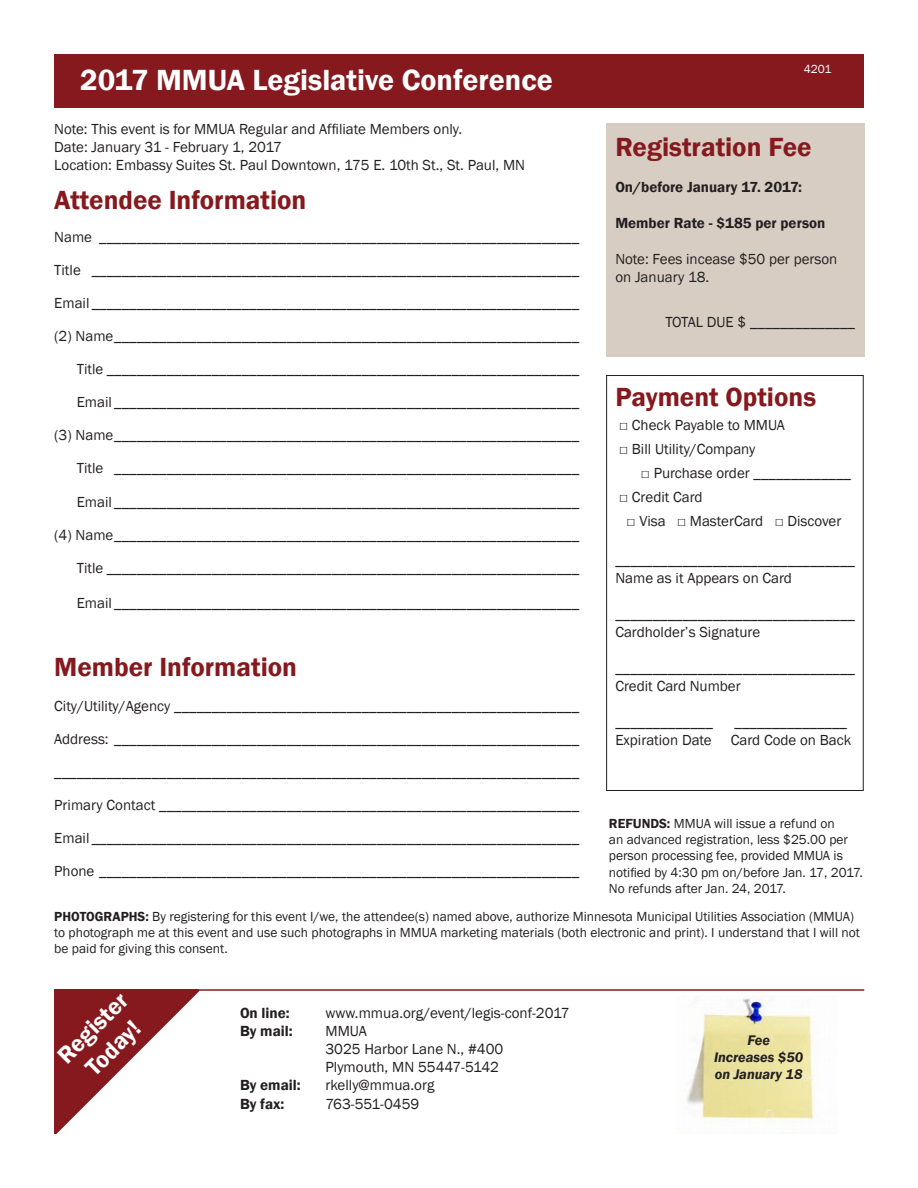
<style>
.page{position:relative;width:918px;height:1188px;background:#fff}
.page>*{position:absolute;margin:0;border:0;box-sizing:border-box;transform-origin:0 0}
.t1{font:600 30px "Franklin Gothic";color:#fff}
.t2{font:600 27px "Franklin Gothic";color:#86191e}
.t3{font:600 24px "Franklin Gothic";color:#fff}
.Form_Text{font:15px/18px "Franklin Gothic";color:#231f20}
.t4{font:600 15px "Franklin Gothic";color:#231f20}
.t5{font:italic 600 14.25px/17.1px "Franklin Gothic";color:#231f20}
.t6{font:13.5px/16.2px "Franklin Gothic";color:#231f20}
.t7{font:12px "Franklin Gothic";color:#fff}
.s1{font-weight:600}
</style>
<div class="page">
<div style="left:54px;top:54px;width:810px;height:54px;background:#86191e"></div>
<div style="left:606px;top:123px;width:258px;height:233px;background:#d7cdc3"></div>
<img style="left:680px;top:997px;width:136px;height:137px">
<svg style="left:54px;top:991px;width:145px;height:143px"></svg>
<hr style="left:54px;top:989px;width:810px;height:2px;background:#86191e">
<div style="left:606px;top:375px;width:258px;height:416px;border:1px solid #231f20"></div>
<p class="t1" style="left:80px;top:62px;width:474px">2017 MMUA Legislative Conference</p>
<p class="t7" style="left:804px;top:62px;width:29px">4201</p>
<p class="Form_Text" style="left:54px;top:120px;width:410px">Note: This event is for MMUA Regular and Affiliate Members only.</p>
<p class="Form_Text" style="left:54px;top:138px;width:229px">Date: January 31 - February 1, 2017</p>
<p class="Form_Text" style="left:54px;top:156px;width:472px">Location: Embassy Suites St. Paul Downtown, 175 E. 10th St., St. Paul, MN</p>
<p class="t2" style="left:615px;top:130px;width:198px">Registration Fee</p>
<p class="t4" style="left:615px;top:177px;width:188px">On/before January 17. 2017:</p>
<p class="t4" style="left:615px;top:213px;width:212px">Member Rate - $185 per person</p>
<p class="Form_Text" style="left:615px;top:250px;width:224px">Note: Fees incease $50 per person on January 18.</p>
<p class="Form_Text" style="left:665px;top:313px;width:191px">TOTAL DUE $ ______________</p>
<p class="t2" style="left:54px;top:183px;width:254px">Attendee Information</p>
<p class="Form_Text" style="left:54px;top:228px;width:526px">Name ________________________________________________________________</p>
<p class="Form_Text" style="left:54px;top:261px;width:526px">Title _________________________________________________________________</p>
<p class="Form_Text" style="left:54px;top:294px;width:527px">Email _________________________________________________________________</p>
<p class="Form_Text" style="left:54px;top:327px;width:526px">(2) Name______________________________________________________________</p>
<p class="Form_Text" style="left:77px;top:360px;width:504px">Title _______________________________________________________________</p>
<p class="Form_Text" style="left:77px;top:393px;width:504px">Email ______________________________________________________________</p>
<p class="Form_Text" style="left:54px;top:426px;width:526px">(3) Name______________________________________________________________</p>
<p class="Form_Text" style="left:77px;top:459px;width:504px">Title ______________________________________________________________</p>
<p class="Form_Text" style="left:77px;top:494px;width:504px">Email ______________________________________________________________</p>
<p class="Form_Text" style="left:54px;top:527px;width:526px">(4) Name______________________________________________________________</p>
<p class="Form_Text" style="left:77px;top:560px;width:504px">Title _______________________________________________________________</p>
<p class="Form_Text" style="left:77px;top:594px;width:504px">Email ______________________________________________________________</p>
<p class="t2" style="left:615px;top:380px;width:202px">Payment Options</p>
<p class="Form_Text" style="left:619px;top:416px;width:167px">□ Check Payable to MMUA</p>
<p class="Form_Text" style="left:619px;top:440px;width:138px">□ Bill Utility/Company</p>
<p class="Form_Text" style="left:641px;top:464px;width:212px">□ Purchase order _____________</p>
<p class="Form_Text" style="left:619px;top:488px;width:85px">□ Credit Card</p>
<p class="Form_Text" style="left:627px;top:512px;width:216px">□ Visa □ MasterCard □ Discover</p>
<p class="Form_Text" style="left:615px;top:551px;width:241px">________________________________</p>
<p class="Form_Text" style="left:615px;top:569px;width:178px">Name as it Appears on Card</p>
<p class="Form_Text" style="left:615px;top:605px;width:241px">________________________________</p>
<p class="Form_Text" style="left:615px;top:623px;width:146px">Cardholder’s Signature</p>
<p class="Form_Text" style="left:615px;top:659px;width:241px">________________________________</p>
<p class="Form_Text" style="left:615px;top:677px;width:127px">Credit Card Number</p>
<p class="Form_Text" style="left:615px;top:713px;width:99px">_____________</p>
<p class="Form_Text" style="left:735px;top:713px;width:114px">_______________</p>
<p class="Form_Text" style="left:615px;top:731px;width:98px">Expiration Date</p>
<p class="Form_Text" style="left:731px;top:731px;width:122px">Card Code on Back</p>
<p class="t2" style="left:54px;top:651px;width:244px">Member Information</p>
<p class="Form_Text" style="left:54px;top:697px;width:527px">City/Utility/Agency ______________________________________________________</p>
<p class="Form_Text" style="left:54px;top:730px;width:526px">Address: ______________________________________________________________</p>
<p class="Form_Text" style="left:54px;top:763px;width:527px">______________________________________________________________________</p>
<p class="Form_Text" style="left:54px;top:796px;width:526px">Primary Contact ________________________________________________________</p>
<p class="Form_Text" style="left:54px;top:829px;width:527px">Email _________________________________________________________________</p>
<p class="Form_Text" style="left:54px;top:862px;width:527px">Phone ________________________________________________________________</p>
<p class="t6" style="left:54px;top:909px;width:807px"><span class="s1">PHOTOGRAPHS:</span> By registering for this event I/we, the attendee(s) named above, authorize Minnesota Municipal Utilities Association (MMUA) to photograph me at this event and use such photographs in MMUA marketing materials (both electronic and print). I understand that I will not be paid for giving this consent.</p>
<p class="t6" style="left:609px;top:816px;width:256px"><span class="s1">REFUNDS:</span> MMUA will issue a refund on<br>an advanced registration, less $25.00 per person processing fee, provided MMUA is notified by 4:30 pm on/before Jan. 17, 2017.<br>No refunds after Jan. 24, 2017.</p>
<p class="t3" style="left:51px;top:1048px;width:90px;rotate:-45deg">Register</p>
<p class="t3" style="left:79px;top:1061px;width:68px;rotate:-45deg">Today!</p>
<p class="t4" style="left:240px;top:1004px;width:51px">On line:</p>
<p class="Form_Text" style="left:326px;top:1005px;width:246px">www.mmua.org/event/legis-conf-2017</p>
<p class="t4" style="left:240px;top:1022px;width:54px">By mail:</p>
<p class="Form_Text" style="left:326px;top:1023px;width:43px">MMUA</p>
<p class="Form_Text" style="left:326px;top:1041px;width:179px">3025 Harbor Lane N., #400</p>
<p class="Form_Text" style="left:326px;top:1059px;width:175px">Plymouth, MN 55447-5142</p>
<p class="t4" style="left:240px;top:1076px;width:62px">By email:</p>
<p class="Form_Text" style="left:326px;top:1077px;width:110px">rkelly@mmua.org</p>
<p class="t4" style="left:240px;top:1094px;width:46px">By fax:</p>
<p class="Form_Text" style="left:326px;top:1095px;width:95px">763-551-0459</p>
<p class="t5" style="left:747px;top:1032px;width:24px">Fee</p>
<p class="t5" style="left:714px;top:1049px;width:91px">Increases $50 on January 18</p>
</div>
